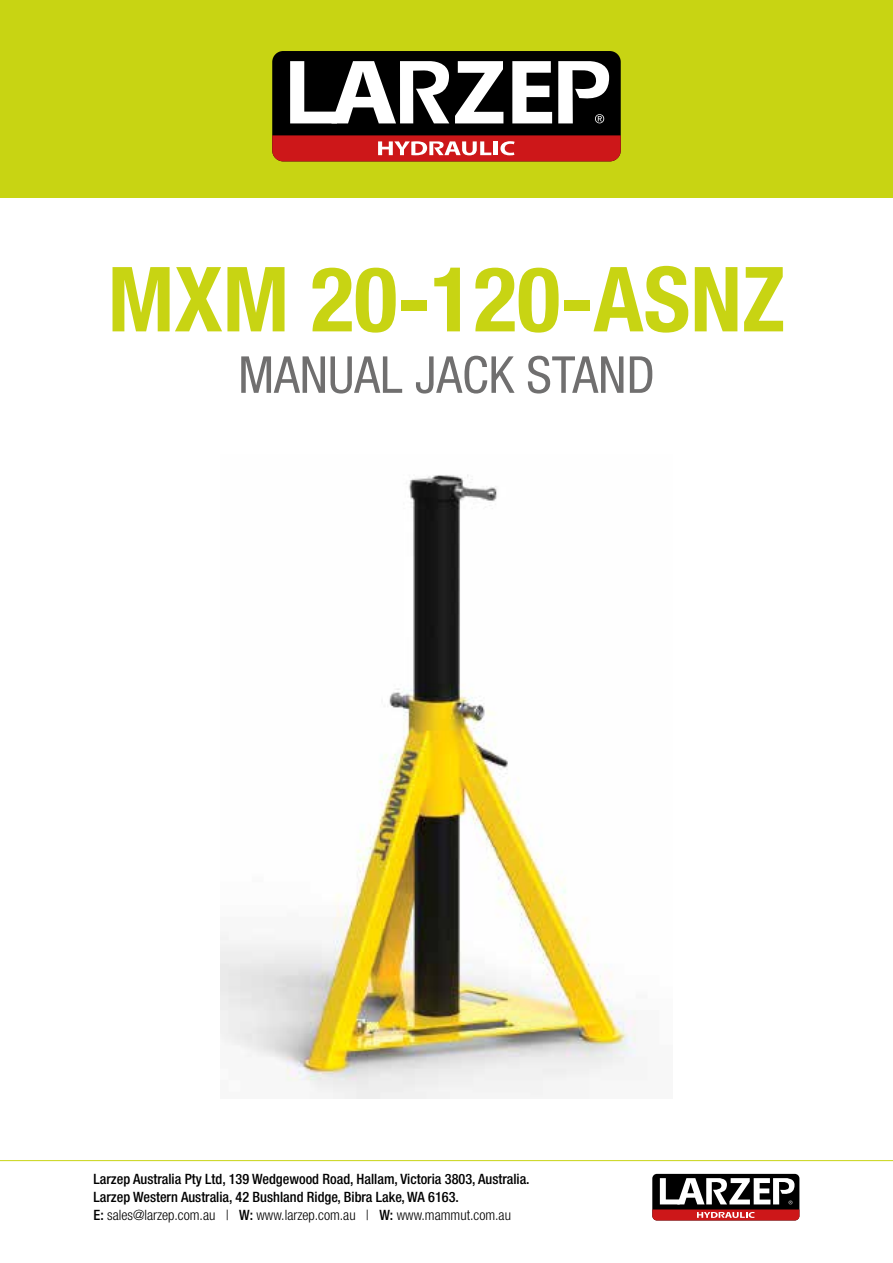
<style>
.page{position:relative;width:893px;height:1263px;background:#fff}
.page>*{position:absolute;margin:0;border:0;box-sizing:border-box;transform-origin:0 0}
.t1{font:700 condensed 90px "Helvetica Neue";color:#c8d413}
.t2{font:condensed 51px "Helvetica Neue";color:#706f6f}
.t3{font:500 condensed 14.25px/18px "Helvetica Neue";color:#000}
.s1{font-weight:300}
</style>
<div class="page">
<div style="left:0;top:0;width:893px;height:198px;background:#c8d413"></div>
<hr style="left:0;top:1160px;width:893px;height:1px;background:#c8d413">
<div style="left:272px;top:51px;width:349px;height:110px;background:#000;border-radius:11px"></div>
<svg style="left:272px;top:135px;width:349px;height:26px;background:#ce2f30"></svg>
<svg style="left:455px;top:61px;width:48px;height:62px"></svg>
<svg style="left:512px;top:61px;width:40px;height:62px"></svg>
<svg style="left:290px;top:61px;width:159px;height:62px"></svg>
<svg style="left:558px;top:61px;width:51px;height:62px"></svg>
<div style="left:652px;top:1174px;width:147px;height:46px;background:#000;border-radius:5px"></div>
<svg style="left:652px;top:1178px;width:147px;height:42px"></svg>
<img style="left:220px;top:474px;width:417px;height:625px">
<h1 class="t1" style="left:108px;top:245px;width:679px">MXM 20-120-ASNZ</h1>
<h2 class="t2" style="left:238px;top:345px;width:418px">MANUAL JACK STAND</h2>
<p class="t3" style="left:94px;top:1170px;width:438px">Larzep Australia Pty Ltd, 139 Wedgewood Road, Hallam, Victoria 3803, Australia.<br>Larzep Western Australia, 42 Bushland Ridge, Bibra Lake, WA 6163.<br>E: <span class="s1">sales@larzep.com.au |</span> W: <span class="s1">www.larzep.com.au |</span> W: <span class="s1">www.mammut.com.au</span></p>
</div>
